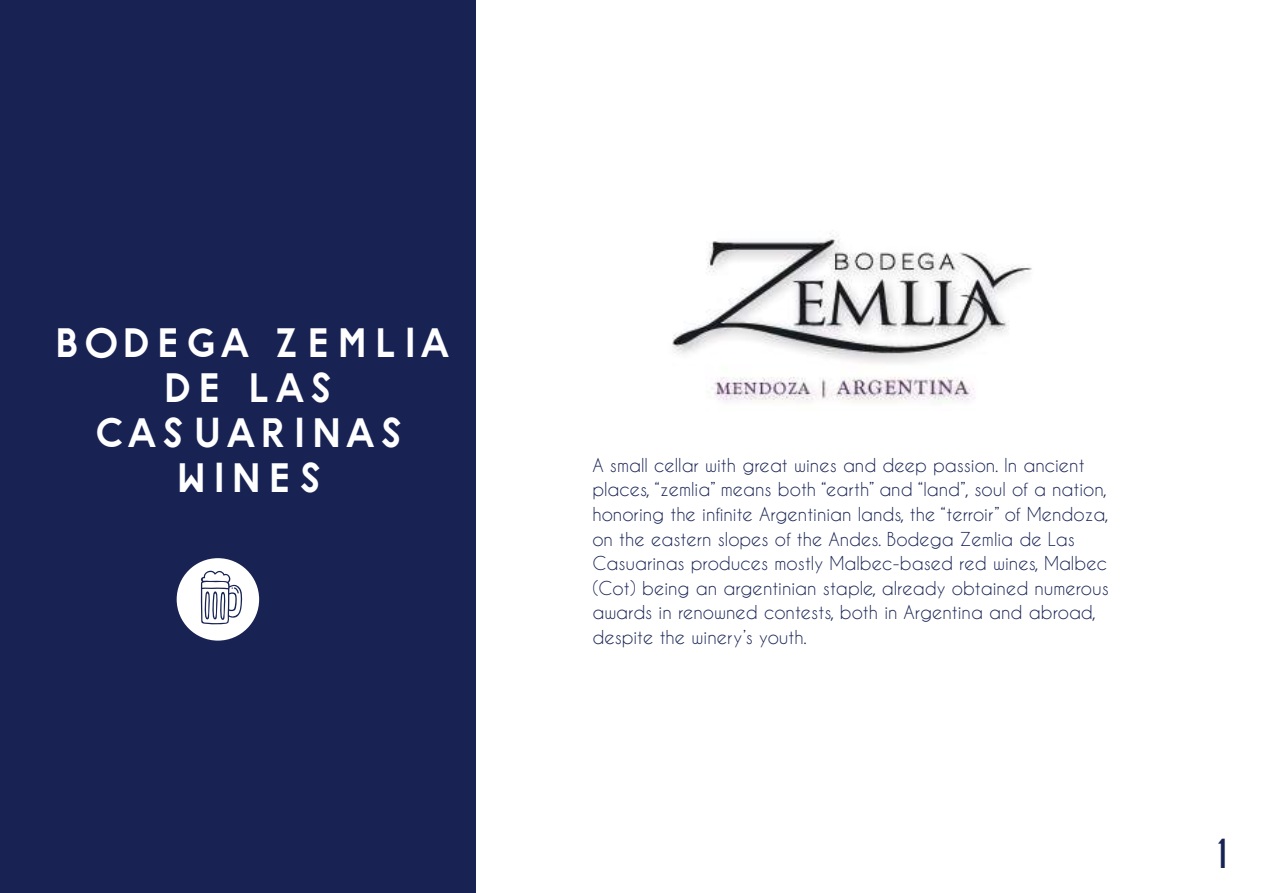
<style>
.page{position:relative;width:1263px;height:893px;background:#fff}
.page>*{position:absolute;margin:0;border:0;box-sizing:border-box;transform-origin:0 0}
.t1{font:37.5px/45px "HYPE";color:#fff;text-align:center}
.t2{font:700 37.5px "Caviar Dreams";color:#182354}
.t3{font:18px/24.6px "Caviar Dreams";color:#182354}
</style>
<div class="page">
<div style="left:0;top:0;width:475px;height:893px;background:#182354"></div>
<div style="left:177px;top:558px;width:82px;height:83px;background:#fff;border-radius:50%"></div>
<svg style="left:200px;top:570px;width:43px;height:55px"></svg>
<img style="left:672px;top:233px;width:360px;height:169px">
<h1 class="t1" style="left:48px;top:322px;width:404px">BODEGA ZEMLIA<br>DE LAS<br>CASUARINAS<br>WINES</h1>
<p class="t3" style="left:592px;top:452px;width:518px">A small cellar with great wines and deep passion. In ancient places, “zemlia” means both “earth” and “land”, soul of a nation, honoring the infinite Argentinian lands, the “terroir” of Mendoza, on the eastern slopes of the Andes. Bodega Zemlia de Las Casuarinas produces mostly Malbec-based red wines, Malbec (Cot) being an argentinian staple, already obtained numerous awards in renowned contests, both in Argentina and abroad, despite the winery’s youth.</p>
<h1 class="t2" style="left:1208px;top:832px;width:28px">1</h1>
</div>
